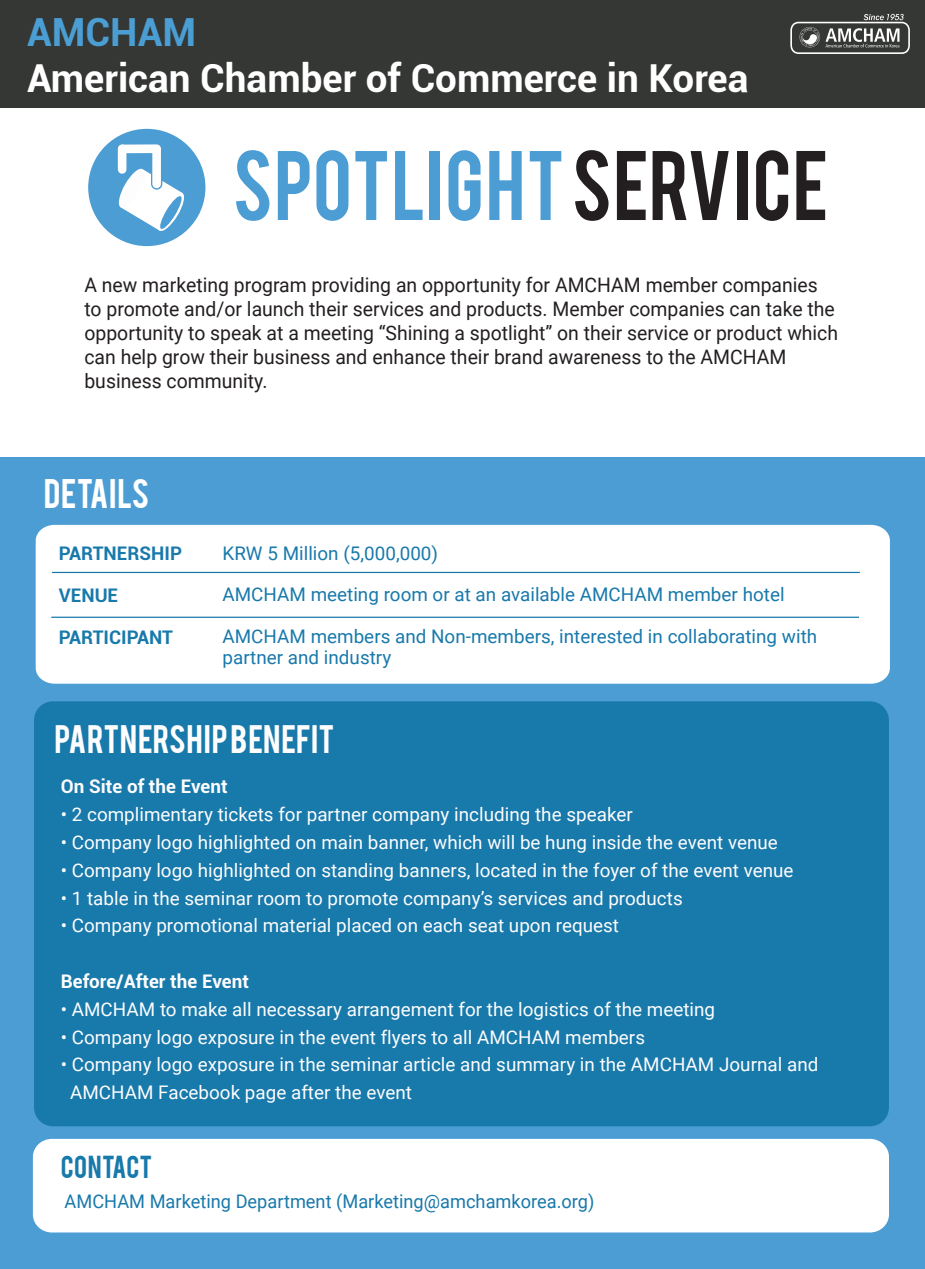
<style>
.page{position:relative;width:925px;height:1269px;background:#fff}
.page>*{position:absolute;margin:0;border:0;box-sizing:border-box;transform-origin:0 0}
.t1{font:77.5px "Bebas";letter-spacing:.02em;color:#4b9dd4}
.t2{font:700 38.75px "Roboto";color:#4a9ed4}
.t3{font:700 38.62px "Roboto";color:#fff}
.t4{font:32.5px "Bebas";letter-spacing:.01em;color:#fff}
.t5{font:31.25px "Bebas";letter-spacing:.015em;color:#fdfdfd}
.t6{font:25px "Bebas";letter-spacing:.01em;color:#1879ab}
.t7{font:20px/24px "Roboto";color:#231f20}
.t8{font:18.75px/27.8px "Roboto";color:#fdfdfd}
.t9{font:18.75px/20.8px "Roboto";color:#1879ab}
.t10{font:700 18.75px "Roboto";color:#fdfdfd}
.t11{font:700 18.75px "Roboto";color:#1879ab}
.s1{color:#231f20}
</style>
<div class="page">
<div style="left:0;top:457px;width:925px;height:812px;background:#4b9dd4"></div>
<div style="left:34px;top:701px;width:855px;height:425px;background:#1879ab;border-radius:19px"></div>
<div style="left:88px;top:129px;width:117px;height:117px;background:#4b9dd4;border-radius:50%"></div>
<div style="left:36px;top:525px;width:854px;height:158px;background:#fff"></div>
<hr style="left:51px;top:616px;width:808px;height:2px;background:#1879ab">
<div style="left:33px;top:1138px;width:856px;height:94px;background:#fff;border-radius:19px"></div>
<svg style="left:117px;top:167px;width:69px;height:66px"></svg>
<div style="left:118px;top:144px;width:43px;height:9px;background:#fff;border-radius:4px"></div>
<div style="left:118px;top:144px;width:8px;height:30px;background:#fff;border-radius:4px"></div>
<svg style="left:151px;top:168px;width:11px;height:22px"></svg>
<div style="left:152px;top:145px;width:9px;height:43px;background:#fff;border-radius:4px"></div>
<hr style="left:52px;top:572px;width:808px;height:1px;background:#1879ab">
<div style="left:0;top:0;width:925px;height:108px;background:#353734"></div>
<svg style="left:790px;top:14px;width:120px;height:40px"></svg>
<h2 class="t2" style="left:27px;top:5px;width:171px">AMCHAM</h2>
<h3 class="t3" style="left:27px;top:51px;width:723px">American Chamber of Commerce in Korea</h3>
<h1 class="t1" style="left:233px;top:129px;width:597px">SPOTLIGHT<span class="s1">SERVICE</span></h1>
<p class="t7" style="left:84px;top:272px;width:755px">A new marketing program providing an opportunity for AMCHAM member companies to promote and/or launch their services and products. Member companies can take the opportunity to speak at a meeting “Shining a spotlight” on their service or product which can help grow their business and enhance their brand awareness to the AMCHAM business community.</p>
<h3 class="t4" style="left:44px;top:470px;width:107px">DETAILS</h3>
<p class="t11" style="left:59px;top:540px;width:125px">PARTNERSHIP</p>
<p class="t11" style="left:59px;top:582px;width:61px">VENUE</p>
<p class="t11" style="left:59px;top:623px;width:116px">PARTICIPANT</p>
<p class="t9" style="left:222px;top:542px;width:217px">KRW 5 Million (5,000,000)</p>
<p class="t9" style="left:222px;top:584px;width:563px">AMCHAM meeting room or at an available AMCHAM member hotel</p>
<p class="t9" style="left:222px;top:625px;width:596px">AMCHAM members and Non-members, interested in collaborating with partner and industry</p>
<h3 class="t5" style="left:55px;top:717px;width:281px">PARTNERSHIP BENEFIT</h3>
<p class="t10" style="left:61px;top:773px;width:168px">On Site of the Event</p>
<p class="t8" style="left:61px;top:800px;width:573px">• 2 complimentary tickets for partner company including the speaker</p>
<p class="t8" style="left:61px;top:828px;width:718px">• Company logo highlighted on main banner, which will be hung inside the event venue</p>
<p class="t8" style="left:61px;top:855px;width:734px">• Company logo highlighted on standing banners, located in the foyer of the event venue</p>
<p class="t8" style="left:61px;top:883px;width:623px">• 1 table in the seminar room to promote company’s services and products</p>
<p class="t8" style="left:61px;top:911px;width:560px">• Company promotional material placed on each seat upon request</p>
<p class="t10" style="left:61px;top:968px;width:190px">Before/After the Event</p>
<p class="t8" style="left:61px;top:994px;width:656px">• AMCHAM to make all necessary arrangement for the logistics of the meeting</p>
<p class="t8" style="left:61px;top:1022px;width:586px">• Company logo exposure in the event flyers to all AMCHAM members</p>
<p class="t8" style="left:70px;top:1050px;width:750px;text-indent:-9px">• Company logo exposure in the seminar article and summary in the AMCHAM Journal and<br>AMCHAM Facebook page after the event</p>
<h3 class="t6" style="left:61px;top:1148px;width:93px">CONTACT</h3>
<p class="t9" style="left:65px;top:1190px;width:531px">AMCHAM Marketing Department (Marketing@amchamkorea.org)</p>
</div>
